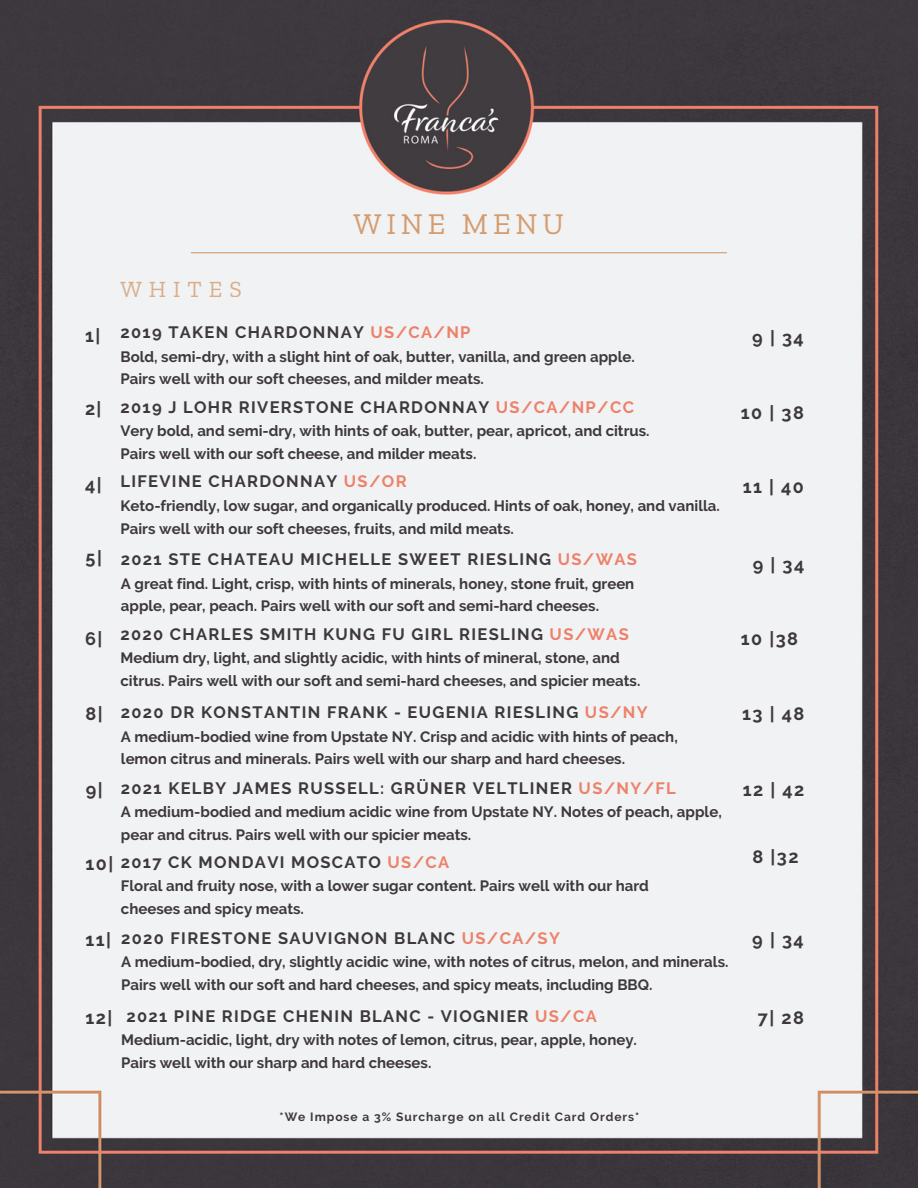
<style>
.page{position:relative;width:918px;height:1188px;background:#fff}
.page>*{position:absolute;margin:0;border:0;box-sizing:border-box;transform-origin:0 0}
.t1{font:30px "Zilla Slab";letter-spacing:.16em;color:#d49c6e}
.t2{font:23.1px "Zilla Slab";letter-spacing:.3em;color:#d49c6e}
.t3{font:700 18px "Raleway";letter-spacing:.08em;color:#3d383d}
.t4{font:700 16.5px "Raleway";letter-spacing:.08em;color:#3d383d}
.t5{font:700 15px/22.5px "Raleway";color:#3d383d}
.t6{font:700 12px "Raleway";letter-spacing:.08em;color:#3d383d}
.s1{color:#ed816a}
</style>
<div class="page">
<img style="left:0;top:0;width:918px;height:1188px">
<hr style="left:191px;top:252px;width:536px;height:1px;background:#d49c6e">
<p class="t1" style="left:354px;top:206px;width:212px">WINE MENU</p>
<h2 class="t2" style="left:121px;top:275px;width:123px">WHITES</h2>
<p class="t3" style="left:85px;top:325px;width:17px">1|</p>
<p class="t3" style="left:85px;top:398px;width:18px">2|</p>
<p class="t3" style="left:85px;top:474px;width:18px">4|</p>
<p class="t3" style="left:86px;top:547px;width:18px">5|</p>
<p class="t3" style="left:85px;top:628px;width:19px">6|</p>
<p class="t3" style="left:86px;top:703px;width:19px">8|</p>
<p class="t3" style="left:86px;top:779px;width:18px">9|</p>
<p class="t3" style="left:86px;top:853px;width:29px">10|</p>
<p class="t4" style="left:121px;top:323px;width:352px">2019 TAKEN CHARDONNAY <span class="s1">US/CA/NP</span></p>
<p class="t5" style="left:121px;top:345px;width:516px">Bold, semi-dry, with a slight hint of oak, butter, vanilla, and green apple.</p>
<p class="t5" style="left:121px;top:368px;width:365px">Pairs well with our soft cheeses, and milder meats.</p>
<p class="t4" style="left:121px;top:397px;width:515px">2019 J LOHR RIVERSTONE CHARDONNAY <span class="s1">US/CA/NP/CC</span></p>
<p class="t5" style="left:121px;top:420px;width:531px">Very bold, and semi-dry, with hints of oak, butter, pear, apricot, and citrus.</p>
<p class="t5" style="left:121px;top:442px;width:357px">Pairs well with our soft cheese, and milder meats.</p>
<p class="t4" style="left:121px;top:472px;width:288px">LIFEVINE CHARDONNAY <span class="s1">US/OR</span></p>
<p class="t5" style="left:121px;top:494px;width:601px">Keto-friendly, low sugar, and organically produced. Hints of oak, honey, and vanilla.</p>
<p class="t5" style="left:121px;top:517px;width:395px">Pairs well with our soft cheeses, fruits, and mild meats.</p>
<p class="t4" style="left:121px;top:550px;width:518px">2021 STE CHATEAU MICHELLE SWEET RIESLING <span class="s1">US/WAS</span></p>
<p class="t5" style="left:121px;top:572px;width:515px">A great find. Light, crisp, with hints of minerals, honey, stone fruit, green apple, pear, peach. Pairs well with our soft and semi-hard cheeses.</p>
<p class="t4" style="left:121px;top:624px;width:510px">2020 CHARLES SMITH KUNG FU GIRL RIESLING <span class="s1">US/WAS</span></p>
<p class="t5" style="left:121px;top:647px;width:521px">Medium dry, light, and slightly acidic, with hints of mineral, stone, and citrus. Pairs well with our soft and semi-hard cheeses, and spicier meats.</p>
<p class="t4" style="left:121px;top:702px;width:528px">2020 DR KONSTANTIN FRANK - EUGENIA RIESLING <span class="s1">US/NY</span></p>
<p class="t5" style="left:121px;top:725px;width:558px">A medium-bodied wine from Upstate NY. Crisp and acidic with hints of peach, lemon citrus and minerals. Pairs well with our sharp and hard cheeses.</p>
<p class="t4" style="left:121px;top:778px;width:557px">2021 KELBY JAMES RUSSELL: GRÜNER VELTLINER <span class="s1">US/NY/FL</span></p>
<p class="t5" style="left:121px;top:801px;width:602px">A medium-bodied and medium acidic wine from Upstate NY. Notes of peach, apple, pear and citrus. Pairs well with our spicier meats.</p>
<p class="t4" style="left:121px;top:852px;width:330px">2017 CK MONDAVI MOSCATO <span class="s1">US/CA</span></p>
<p class="t5" style="left:121px;top:875px;width:530px">Floral and fruity nose, with a lower sugar content. Pairs well with our hard cheeses and spicy meats.</p>
<p class="t3" style="left:752px;top:327px;width:53px">9|34</p>
<p class="t3" style="left:741px;top:402px;width:64px">10 | 38</p>
<p class="t3" style="left:743px;top:476px;width:63px">11 | 40</p>
<p class="t3" style="left:753px;top:554px;width:53px">9|34</p>
<p class="t3" style="left:741px;top:628px;width:59px">10 |38</p>
<p class="t3" style="left:742px;top:703px;width:64px">13 | 48</p>
<p class="t3" style="left:743px;top:779px;width:63px">12 | 42</p>
<p class="t3" style="left:753px;top:846px;width:48px">8 |32</p>
<p class="t3" style="left:86px;top:929px;width:27px">11|</p>
<p class="t3" style="left:752px;top:929px;width:53px">9|34</p>
<p class="t4" style="left:121px;top:928px;width:440px">2020 FIRESTONE SAUVIGNON BLANC <span class="s1">US/CA/SY</span></p>
<p class="t5" style="left:121px;top:951px;width:609px">A medium-bodied, dry, slightly acidic wine, with notes of citrus, melon, and minerals.</p>
<p class="t5" style="left:121px;top:973px;width:533px">Pairs well with our soft and hard cheeses, and spicy meats, including BBQ.</p>
<p class="t3" style="left:86px;top:1007px;width:28px">12|</p>
<p class="t3" style="left:758px;top:1007px;width:48px">7| 28</p>
<p class="t4" style="left:126px;top:1006px;width:472px">2021 PINE RIDGE CHENIN BLANC - VIOGNIER <span class="s1">US/CA</span></p>
<p class="t5" style="left:121px;top:1029px;width:517px">Medium-acidic, light, dry with notes of lemon, citrus, pear, apple, honey.</p>
<p class="t5" style="left:121px;top:1051px;width:312px">Pairs well with our sharp and hard cheeses.</p>
<p class="t6" style="left:280px;top:1109px;width:361px">*We Impose a 3% Surcharge on all Credit Card Orders*</p>
</div>
